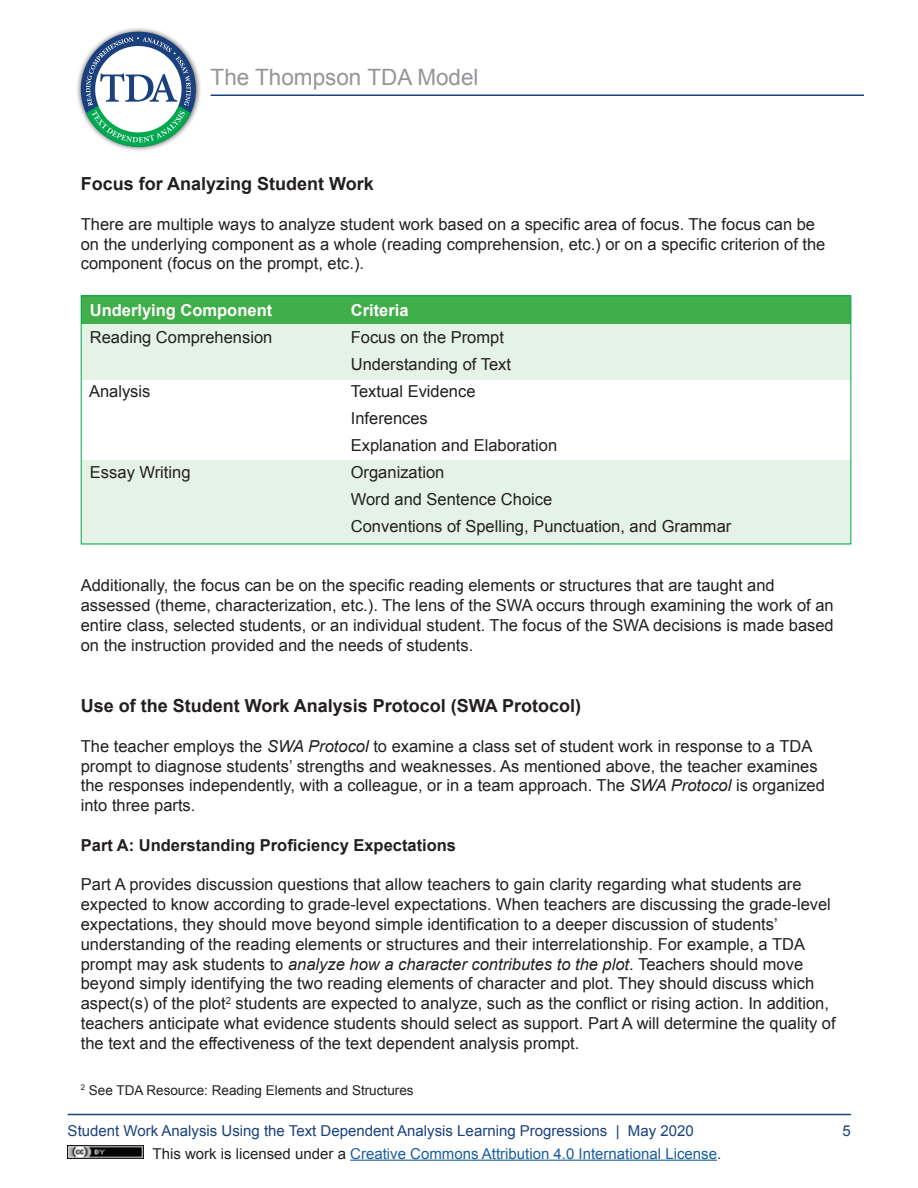
<style>
.page{position:relative;width:918px;height:1188px;background:#fff}
.page>*{position:absolute;margin:0;border:0;box-sizing:border-box;transform-origin:0 0}
.t1{font:22.5px "Arial";color:#939598}
.t2{font:700 18px "Arial";color:#231f20}
.t3{font:16.5px/19.8px "Arial";color:#231f20}
.t4{font:700 16.5px "Arial";color:#231f20}
.t5{font:700 16.5px "Arial";color:#fff}
.t6{font:15px "Arial";color:#1a417e}
.t7{font:15px "Arial";color:#175d9e}
.t8{font:13.5px "Arial";color:#231f20}
.s1{font-style:italic}
.s2{color:#231f20}
</style>
<div class="page">
<hr style="left:68px;top:1114px;width:783px;height:1px;background:#1a417e">
<img style="left:68px;top:1145px;width:75px;height:14px">
<hr style="left:350px;top:1160px;width:367px;height:1px;background:#175d9e">
<div style="left:75px;top:26px;width:126px;height:127px;background:#231f20;opacity:.8"></div>
<div style="left:81px;top:32px;width:115px;height:115px;background:#1a417e;border-radius:50%"></div>
<svg style="left:83px;top:37px;width:110px;height:110px"></svg>
<hr style="left:211px;top:95px;width:653px;height:1px;background:#1a417e">
<div style="left:81px;top:460px;width:770px;height:84px;background:#e5f3e7"></div>
<div style="left:81px;top:324px;width:770px;height:56px;background:#e5f3e7"></div>
<div style="left:81px;top:295px;width:770px;height:29px;background:#40ae49"></div>
<div style="left:81px;top:295px;width:770px;height:249px;border:1px solid #00a84e"></div>
<h1 class="t1" style="left:211px;top:62px;width:270px">The Thompson TDA Model</h1>
<h2 class="t2" style="left:81px;top:172px;width:295px">Focus for Analyzing Student Work</h2>
<p class="t3" style="left:81px;top:214px;width:746px">There are multiple ways to analyze student work based on a specific area of focus. The focus can be on the underlying component as a whole (reading comprehension, etc.) or on a specific criterion of the</p>
<p class="t3" style="left:81px;top:254px;width:285px">component (focus on the prompt, etc.).</p>
<p class="t5" style="left:90px;top:299px;width:184px">Underlying Component</p>
<p class="t5" style="left:351px;top:299px;width:59px">Criteria</p>
<p class="t3" style="left:90px;top:328px;width:184px">Reading Comprehension</p>
<p class="t3" style="left:351px;top:328px;width:155px">Focus on the Prompt</p>
<p class="t3" style="left:351px;top:355px;width:162px">Understanding of Text</p>
<p class="t3" style="left:89px;top:382px;width:63px">Analysis</p>
<p class="t3" style="left:351px;top:382px;width:126px">Textual Evidence</p>
<p class="t3" style="left:351px;top:409px;width:79px">Inferences</p>
<p class="t3" style="left:351px;top:436px;width:208px">Explanation and Elaboration</p>
<p class="t3" style="left:90px;top:463px;width:102px">Essay Writing</p>
<p class="t3" style="left:351px;top:463px;width:95px">Organization</p>
<p class="t3" style="left:351px;top:490px;width:203px">Word and Sentence Choice</p>
<p class="t3" style="left:351px;top:517px;width:382px">Conventions of Spelling, Punctuation, and Grammar</p>
<p class="t3" style="left:81px;top:576px;width:695px">Additionally, the focus can be on the specific reading elements or structures that are taught and</p>
<p class="t3" style="left:81px;top:596px;width:754px;text-align:justify">assessed (theme, characterization, etc.). The lens of the SWA occurs through examining the work of an entire class, selected students, or an individual student. The focus of the SWA decisions is made based on the instruction provided and the needs of students.</p>
<h2 class="t2" style="left:81px;top:694px;width:502px">Use of the Student Work Analysis Protocol (SWA Protocol)</h2>
<p class="t3" style="left:81px;top:736px;width:746px">The teacher employs the <span class="s1">SWA Protocol</span> to examine a class set of student work in response to a TDA prompt to diagnose students’ strengths and weaknesses. As mentioned above, the teacher examines the responses independently, with a colleague, or in a team approach. The <span class="s1">SWA Protocol</span> is organized into three parts.</p>
<h3 class="t4" style="left:81px;top:834px;width:377px">Part A: Understanding Proficiency Expectations</h3>
<p class="t3" style="left:81px;top:875px;width:752px">Part A provides discussion questions that allow teachers to gain clarity regarding what students are expected to know according to grade-level expectations. When teachers are discussing the grade-level</p>
<p class="t3" style="left:81px;top:914px;width:699px">expectations, they should move beyond simple identification to a deeper discussion of students’</p>
<p class="t3" style="left:81px;top:934px;width:756px">understanding of the reading elements or structures and their interrelationship. For example, a TDA prompt may ask students to <span class="s1">analyze how a character contributes to the plot</span>. Teachers should move beyond simply identifying the two reading elements of character and plot. They should discuss which aspect(s) of the plot<sup>2</sup> students are expected to analyze, such as the conflict or rising action. In addition, teachers anticipate what evidence students should select as support. Part A will determine the quality of the text and the effectiveness of the text dependent analysis prompt.</p>
<p class="t8" style="left:81px;top:1081px;width:334px"><sup>2</sup> See TDA Resource: Reading Elements and Structures</p>
<p class="t6" style="left:68px;top:1121px;width:628px">Student Work Analysis Using the Text Dependent Analysis Learning Progressions | May 2020</p>
<p class="t6" style="left:843px;top:1121px;width:10px">5</p>
<p class="t7" style="left:153px;top:1144px;width:570px"><span class="s2">This work is licensed under a</span> Creative Commons Attribution 4.0 International License<span class="s2">.</span></p>
</div>
